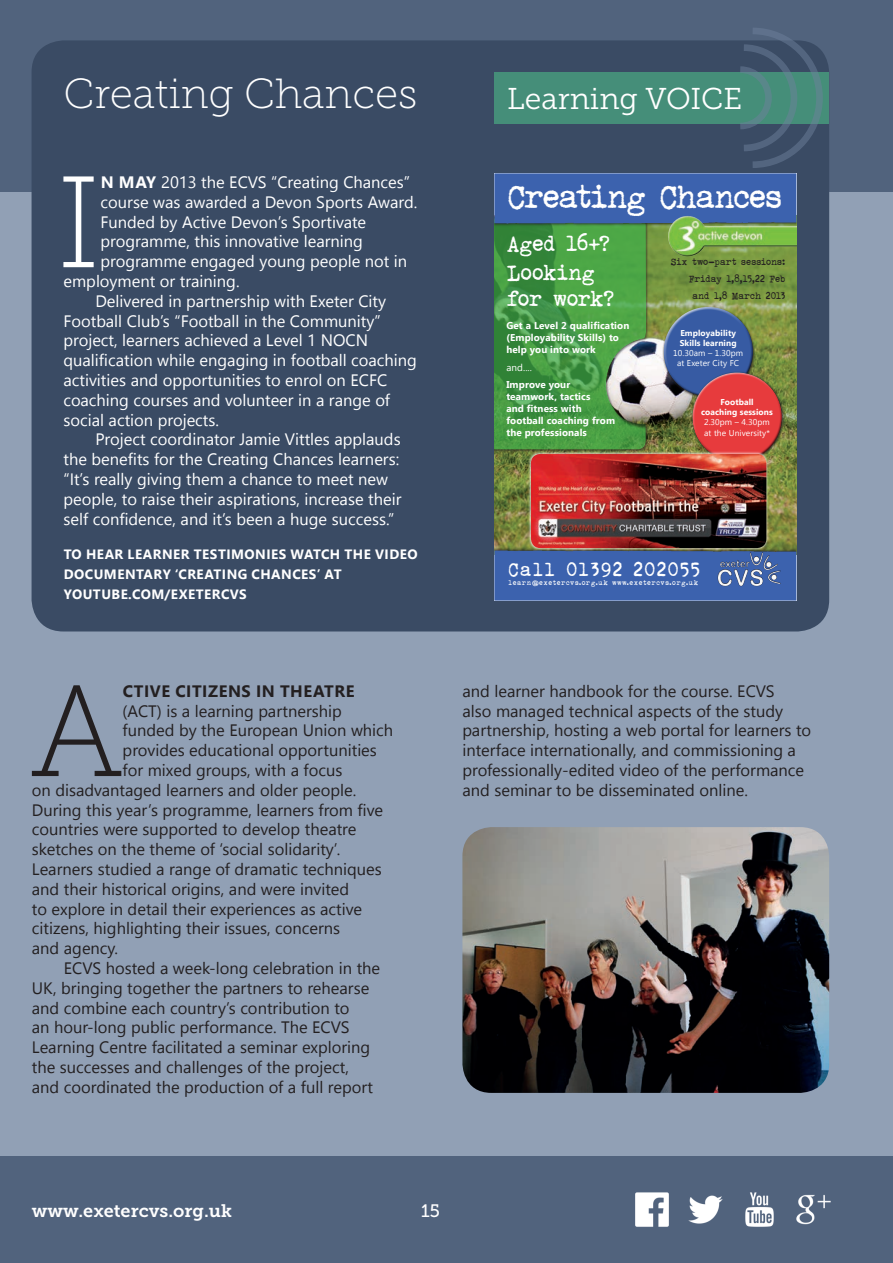
<style>
.page{position:relative;width:893px;height:1263px;background:#91a0b5}
.page>*{position:absolute;margin:0;border:0;box-sizing:border-box;transform-origin:0 0}
.t1{font:129.6px "Museo Slab 100";color:#fff}
.t2{font:129.6px "Museo Slab 100";color:#231f20}
.t3{font:42px "Museo Slab 100";color:#fff}
.t4{font:39px "urania czech";letter-spacing:-.105em;color:#fff}
.t5{font:30px "Museo Slab 300";color:#fff}
.t6{font:700 27.75px "Calibri";color:#fff}
.t7{font:25.95px/29.1px "urania czech";letter-spacing:-.08em;color:#fff}
.t8{font:22.65px "urania czech";color:#fff}
.t9{font:18px "Museo Slab 700";color:#fff}
.t10{font:18px "Museo Slab 500";color:#fff}
.t11{font:16.5px/19.8px "Segoe UI";color:#231f20}
.t12{font:16.5px "Segoe UI";color:#fff}
.t13{font:700 16.5px "Segoe UI";letter-spacing:.035em;color:#231f20}
.t14{font:700 13.5px/19.8px "Segoe UI";letter-spacing:.035em;color:#fff}
.t15{font:11.25px/17px "urania czech";letter-spacing:-.065em;color:#231f20;text-align:right}
.t16{font:700 9.9px/11.9px "Segoe UI";letter-spacing:.01em;color:#fff}
.t17{font:9.9px "Segoe UI";color:#fff}
.t18{font:8.55px/10.2px "Segoe UI";letter-spacing:.01em;color:#fff;text-align:center}
.t19{font:700 8.55px/10.2px "Segoe UI";letter-spacing:.01em;color:#fff}
.t20{font:8.4px "urania czech";color:#fff}
.s1{font-weight:700}
</style>
<div class="page">
<div style="left:0;top:0;width:893px;height:191px;background:#51637d"></div>
<div style="left:0;top:1157px;width:893px;height:106px;background:#51637d"></div>
<img style="left:635px;top:1192px;width:196px;height:35px">
<div style="left:32px;top:40px;width:797px;height:591px;background:#3a4b64;border-radius:32px"></div>
<img style="left:494px;top:243px;width:302px;height:287px">
<div style="left:662px;top:306px;width:94px;height:93px;background:#231f20;opacity:.75"></div>
<div style="left:663px;top:307px;width:86px;height:67px;background:#fff;opacity:.75"></div>
<div style="left:665px;top:321px;width:91px;height:76px;background:#231f20;opacity:.75"></div>
<div style="left:691px;top:371px;width:94px;height:94px;background:#231f20;opacity:.75"></div>
<div style="left:692px;top:372px;width:85px;height:68px;background:#fff;opacity:.75"></div>
<div style="left:694px;top:387px;width:91px;height:76px;background:#231f20;opacity:.75"></div>
<div style="left:494px;top:215px;width:155px;height:238px;background:#231f20;opacity:.75"></div>
<div style="left:494px;top:216px;width:152px;height:233px;background:#231f20;opacity:.75"></div>
<img style="left:494px;top:530px;width:302px;height:71px">
<img style="left:494px;top:173px;width:302px;height:70px">
<div style="left:529px;top:451px;width:240px;height:99px;background:#fff;opacity:.75"></div>
<img style="left:531px;top:454px;width:235px;height:94px">
<img style="left:712px;top:549px;width:73px;height:37px">
<img style="left:667px;top:216px;width:129px;height:40px">
<div style="left:494px;top:72px;width:335px;height:51px;background:#458e79"></div>
<svg style="left:739px;top:28px;width:85px;height:140px"></svg>
<img style="left:462px;top:827px;width:367px;height:266px">
<h2 class="t3" style="left:63px;top:71px;width:356px">Creating Chances</h2>
<h1 class="t1" style="left:57px;top:153px;width:45px">I</h1>
<p class="t12" style="left:101px;top:169px;width:311px"><span class="s1">N MAY</span> 2013 the ECVS “Creating Chances”</p>
<p class="t12" style="left:101px;top:189px;width:318px">course was awarded a Devon Sports Award.</p>
<p class="t12" style="left:101px;top:208px;width:267px">Funded by Active Devon’s Sportivate</p>
<p class="t12" style="left:101px;top:228px;width:264px">programme, this innovative learning</p>
<p class="t12" style="left:101px;top:248px;width:308px">programme engaged young people not in</p>
<p class="t12" style="left:63px;top:268px;width:178px">employment or training.</p>
<p class="t12" style="left:95px;top:288px;width:292px">Delivered in partnership with Exeter City</p>
<p class="t12" style="left:63px;top:307px;width:319px">Football Club’s “Football in the Community”</p>
<p class="t12" style="left:63px;top:327px;width:306px">project, learners achieved a Level 1 NOCN</p>
<p class="t12" style="left:63px;top:347px;width:355px">qualification while engaging in football coaching</p>
<p class="t12" style="left:63px;top:367px;width:325px">activities and opportunities to enrol on ECFC</p>
<p class="t12" style="left:63px;top:387px;width:328px">coaching courses and volunteer in a range of</p>
<p class="t12" style="left:63px;top:406px;width:157px">social action projects.</p>
<p class="t12" style="left:95px;top:426px;width:307px">Project coordinator Jamie Vittles applauds</p>
<p class="t12" style="left:63px;top:446px;width:337px">the benefits for the Creating Chances learners:</p>
<p class="t12" style="left:63px;top:466px;width:326px">“It’s really giving them a chance to meet new</p>
<p class="t12" style="left:63px;top:486px;width:340px">people, to raise their aspirations, increase their</p>
<p class="t12" style="left:63px;top:505px;width:332px">self confidence, and it’s been a huge success.”</p>
<p class="t14" style="left:64px;top:544px;width:355px">TO HEAR LEARNER TESTIMONIES WATCH THE VIDEO<br>DOCUMENTARY ‘CREATING CHANCES’ AT<br>YOUTUBE.COM/EXETERCVS</p>
<h1 class="t2" style="left:31px;top:662px;width:94px">A</h1>
<p class="t13" style="left:123px;top:678px;width:233px">CTIVE CITIZENS IN THEATRE</p>
<p class="t11" style="left:123px;top:700px;width:221px">(ACT) is a learning partnership</p>
<p class="t11" style="left:123px;top:720px;width:272px">funded by the European Union which</p>
<p class="t11" style="left:123px;top:740px;width:256px">provides educational opportunities</p>
<p class="t11" style="left:123px;top:760px;width:221px">for mixed groups, with a focus</p>
<p class="t11" style="left:32px;top:780px;width:326px">on disadvantaged learners and older people.</p>
<p class="t11" style="left:32px;top:799px;width:353px">During this year’s programme, learners from five</p>
<p class="t11" style="left:32px;top:819px;width:326px">countries were supported to develop theatre</p>
<p class="t11" style="left:32px;top:839px;width:310px">sketches on the theme of ‘social solidarity’.</p>
<p class="t11" style="left:32px;top:859px;width:351px">Learners studied a range of dramatic techniques</p>
<p class="t11" style="left:32px;top:879px;width:319px">and their historical origins, and were invited</p>
<p class="t11" style="left:32px;top:898px;width:332px">to explore in detail their experiences as active</p>
<p class="t11" style="left:32px;top:918px;width:310px">citizens, highlighting their issues, concerns</p>
<p class="t11" style="left:32px;top:938px;width:88px">and agency.</p>
<p class="t11" style="left:64px;top:958px;width:318px">ECVS hosted a week-long celebration in the</p>
<p class="t11" style="left:32px;top:978px;width:339px">UK, bringing together the partners to rehearse</p>
<p class="t11" style="left:32px;top:997px;width:319px">and combine each country’s contribution to</p>
<p class="t11" style="left:32px;top:1017px;width:319px">an hour-long public performance. The ECVS</p>
<p class="t11" style="left:32px;top:1037px;width:340px">Learning Centre facilitated a seminar exploring</p>
<p class="t11" style="left:32px;top:1057px;width:319px">the successes and challenges of the project,</p>
<p class="t11" style="left:32px;top:1077px;width:343px">and coordinated the production of a full report</p>
<h3 class="t5" style="left:507px;top:82px;width:237px">Learning VOICE</h3>
<h3 class="t4" style="left:508px;top:176px;width:278px">Creating Chances</h3>
<h3 class="t6" style="left:509px;top:181px;width:216px">Learn at Exeter CVS</h3>
<h3 class="t7" style="left:507px;top:229px;width:106px">Aged 16+?<br>Looking</h3>
<h3 class="t7" style="left:507px;top:283px;width:111px">for work?</h3>
<p class="t16" style="left:506px;top:319px;width:124px">Get a Level 2 qualification (Employability Skills) to help you into work</p>
<p class="t17" style="left:506px;top:360px;width:27px">and....</p>
<p class="t16" style="left:506px;top:378px;width:110px">Improve your teamwork, tactics<br>and fitness with football coaching from the professionals</p>
<p class="t15" style="left:671px;top:253px;width:117px">Six two-part sessions:<br>Friday 1,8,15,22 Feb and 1,8 March 2013</p>
<p class="t19" style="left:680px;top:327px;width:58px">Employability<br>Skills learning</p>
<p class="t18" style="left:673px;top:347px;width:71px">10.30am – 1.30pm at Exeter City FC</p>
<p class="t19" style="left:701px;top:396px;width:73px;text-align:center">Football coaching sessions</p>
<p class="t18" style="left:704px;top:417px;width:67px;text-align:left">2.30pm – 4.30pm at the University*</p>
<h3 class="t8" style="left:509px;top:557px;width:194px">Call 01392 202055</h3>
<p class="t20" style="left:509px;top:578px;width:192px">learn@exetercvs.org.uk www.exetercvs.org.uk</p>
<p class="t11" style="left:462px;top:681px;width:350px">and learner handbook for the course. ECVS<br>also managed technical aspects of the study partnership, hosting a web portal for learners to interface internationally, and commissioning a professionally-edited video of the performance and seminar to be disseminated online.</p>
<p class="t9" style="left:32px;top:1200px;width:202px">www.exetercvs.org.uk</p>
<p class="t10" style="left:421px;top:1200px;width:20px">15</p>
</div>
